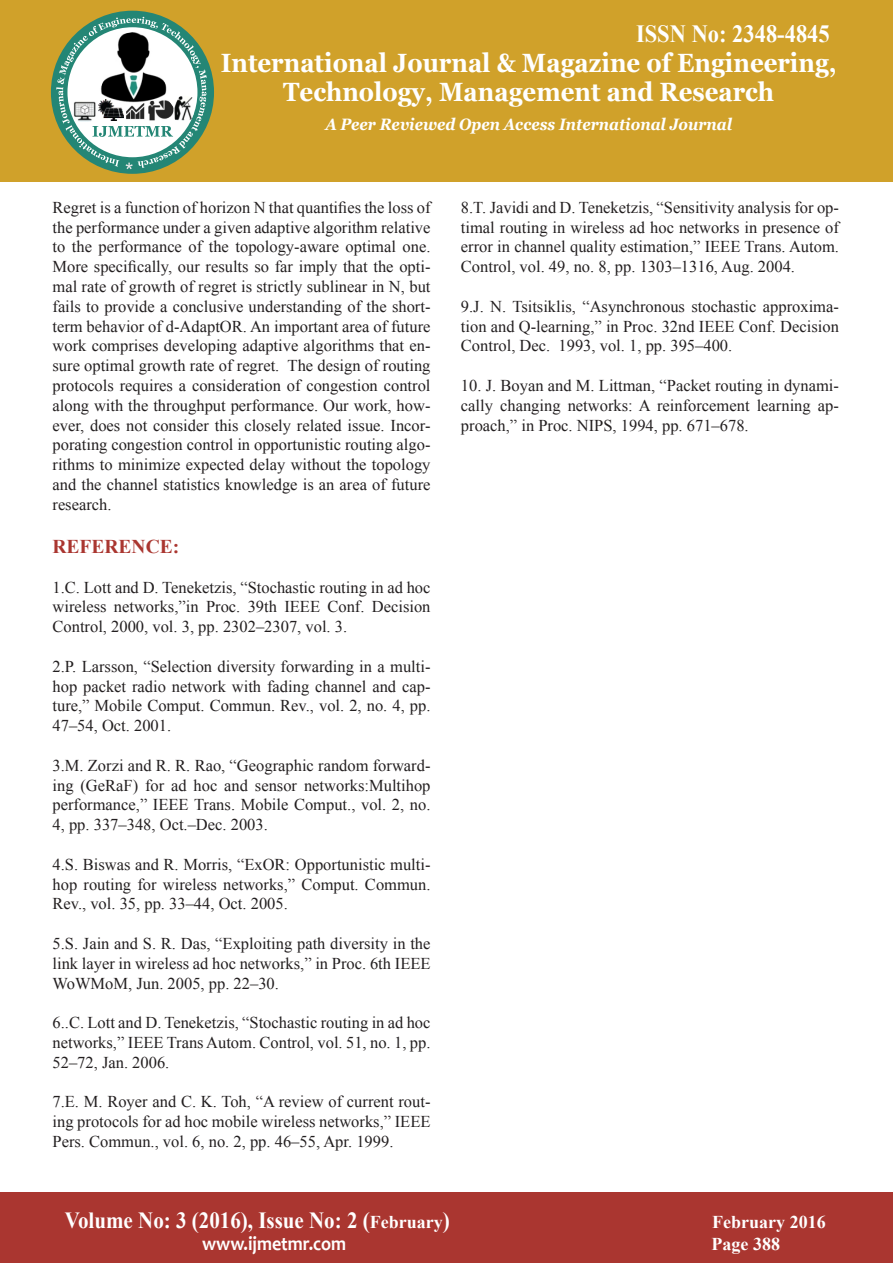
<style>
.page{position:relative;width:893px;height:1263px;background:#fff}
.page>*{position:absolute;margin:0;border:0;box-sizing:border-box;transform-origin:0 0}
.t1{font:700 26.4px/28.8px "Georgia";color:#fff;text-align:center;scale:.91 1}
.t2{font:700 24.75px "Times New Roman";color:#fff;scale:.91 1}
.t3{font:700 23.1px "Times New Roman";color:#fff;scale:.91 1}
.t4{font:700 19.8px "Candara";color:#fff;scale:.91 1}
.t5{font:700 19.5px "Times New Roman";color:#aa3630}
.t6{font:700 18px "Times New Roman";color:#fff}
.t7{font:16.5px/19.8px "Times New Roman";color:#231f20;text-align:justify}
.t8{font:italic 700 16.5px "Georgia";color:#fff;scale:.91 1}
.s1{font-size:18px}
</style>
<div class="page">
<div style="left:0;top:0;width:893px;height:182px;background:#d0a12a"></div>
<div style="left:51px;top:11px;width:163px;height:163px;background:#248675;border-radius:50%"></div>
<svg style="left:56px;top:17px;width:151px;height:152px"></svg>
<img style="left:146px;top:99px;width:28px;height:23px">
<img style="left:174px;top:96px;width:21px;height:25px">
<img style="left:99px;top:31px;width:72px;height:74px">
<img style="left:72px;top:101px;width:25px;height:21px">
<img style="left:99px;top:99px;width:25px;height:21px">
<div style="left:0;top:1192px;width:893px;height:71px;background:#aa3630"></div>
<h2 class="t2" style="left:636px;top:16px;width:214px">ISSN No: 2348-4845</h2>
<h1 class="t1" style="left:221px;top:49px;width:678px">International Journal &amp; Magazine of Engineering,<br>Technology, Management and Research</h1>
<p class="t8" style="left:325px;top:113px;width:448px">A Peer Reviewed Open Access International Journal</p>
<p class="t7" style="left:52px;top:197px;width:380px">Regret is a function of horizon N that quantifies the loss of the performance under a given adaptive algorithm relative to the performance of the topology-aware optimal one.<br>More specifically, our results so far imply that the opti&shy;mal rate of growth of regret is strictly sublinear in N, but fails to provide a conclusive understanding of the short&shy;term behavior of d-AdaptOR. An important area of future work comprises developing adaptive algorithms that en&shy;sure optimal growth rate of regret. The design of routing protocols requires a consideration of congestion control along with the throughput performance. Our work, how&shy;ever, does not consider this closely related issue. Incor&shy;porating congestion control in opportunistic routing algo&shy;rithms to minimize expected delay without the topology and the channel statistics knowledge is an area of future research.</p>
<p class="t5" style="left:52px;top:533px;width:128px">REFERENCE:</p>
<p class="t7" style="left:52px;top:577px;width:380px">1.C. Lott and D. Teneketzis, “Stochastic routing in ad hoc wireless networks,”in Proc. 39th IEEE Conf. Decision Control, 2000, vol. 3, pp. 2302–2307, vol. 3.</p>
<p class="t7" style="left:52px;top:656px;width:379px">2.P. Larsson, “Selection diversity forwarding in a multi&shy;hop packet radio network with fading channel and cap&shy;ture,” Mobile Comput. Commun. Rev., vol. 2, no. 4, pp.<br>47–54, Oct. 2001.</p>
<p class="t7" style="left:52px;top:755px;width:379px">3.M. Zorzi and R. R. Rao, “Geographic random forward&shy;ing (GeRaF) for ad hoc and sensor networks:Multihop performance,” IEEE Trans. Mobile Comput., vol. 2, no.<br>4, pp. 337–348, Oct.–Dec. 2003.</p>
<p class="t7" style="left:52px;top:854px;width:380px">4.S. Biswas and R. Morris, “ExOR: Opportunistic multi&shy;hop routing for wireless networks,” Comput. Commun.<br>Rev., vol. 35, pp. 33–44, Oct. 2005.</p>
<p class="t7" style="left:52px;top:933px;width:380px">5.S. Jain and S. R. Das, “Exploiting path diversity in the link layer in wireless ad hoc networks,” in Proc. 6th IEEE WoWMoM, Jun. 2005, pp. 22–30.</p>
<p class="t7" style="left:52px;top:1012px;width:380px">6..C. Lott and D. Teneketzis, “Stochastic routing in ad hoc networks,” IEEE Trans Autom. Control, vol. 51, no. 1, pp.<br>52–72, Jan. 2006.</p>
<p class="t7" style="left:52px;top:1092px;width:380px">7.E. M. Royer and C. K. Toh, “A review of current rout&shy;ing protocols for ad hoc mobile wireless networks,” IEEE Pers. Commun., vol. 6, no. 2, pp. 46–55, Apr. 1999.</p>
<p class="t7" style="left:461px;top:197px;width:380px">8.T. Javidi and D. Teneketzis, “Sensitivity analysis for op&shy;timal routing in wireless ad hoc networks in presence of error in channel quality estimation,” IEEE Trans. Autom.<br>Control, vol. 49, no. 8, pp. 1303–1316, Aug. 2004.</p>
<p class="t7" style="left:461px;top:296px;width:379px">9.J. N. Tsitsiklis, “Asynchronous stochastic approxima&shy;tion and Q-learning,” in Proc. 32nd IEEE Conf. Decision Control, Dec. 1993, vol. 1, pp. 395–400.</p>
<p class="t7" style="left:461px;top:375px;width:379px">10. J. Boyan and M. Littman, “Packet routing in dynami&shy;cally changing networks: A reinforcement learning ap&shy;proach,” in Proc. NIPS, 1994, pp. 671–678.</p>
<h3 class="t3" style="left:65px;top:1204px;width:424px">Volume No: 3 (2016), Issue No: 2 (<span class="s1">February</span>)</h3>
<p class="t6" style="left:712px;top:1210px;width:115px">February 2016</p>
<p class="t4" style="left:202px;top:1231px;width:160px">www.ijmetmr.com</p>
<p class="t6" style="left:711px;top:1231px;width:70px">Page 388</p>
</div>
